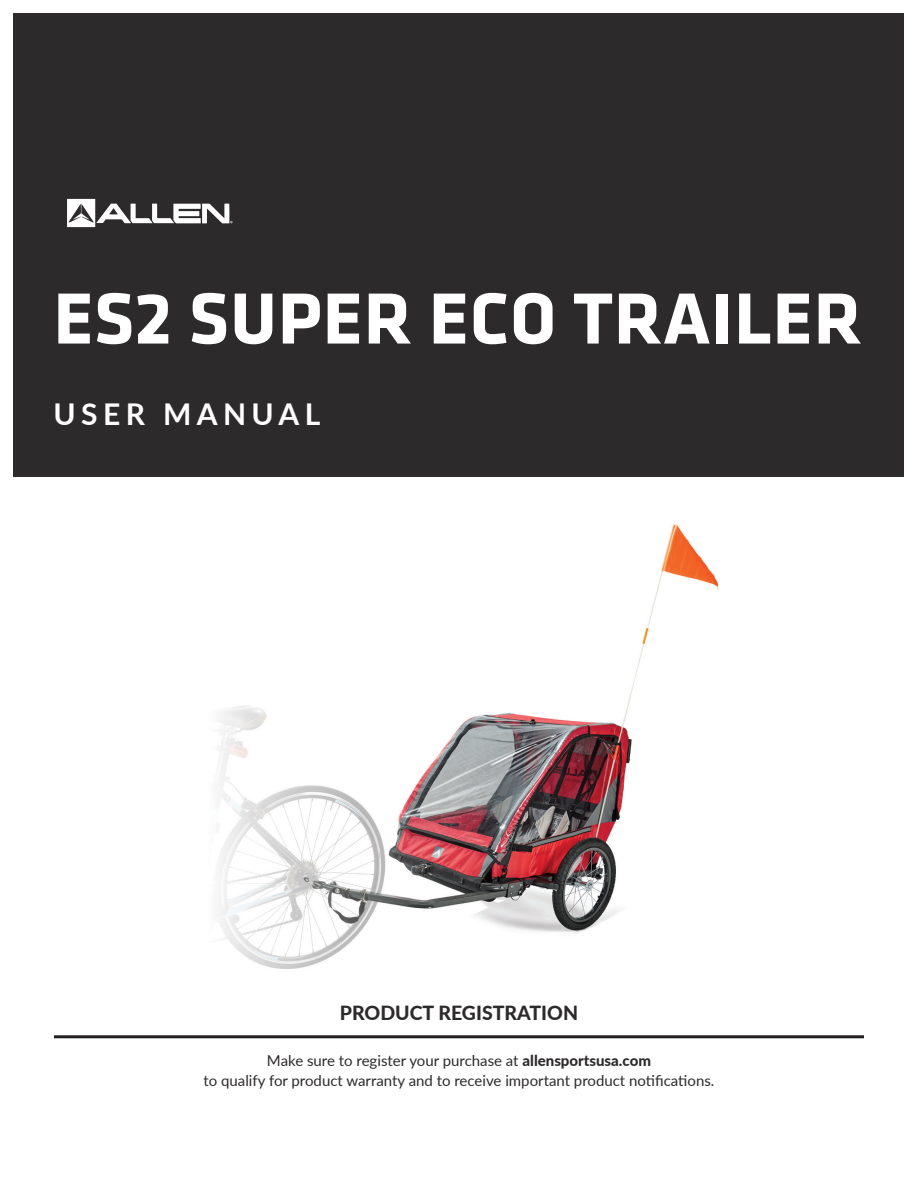
<style>
.page{position:relative;width:918px;height:1188px;background:#fff}
.page>*{position:absolute;margin:0;border:0;box-sizing:border-box;transform-origin:0 0}
.t1{font:700 75px "Klavika";letter-spacing:.015em;color:#fff}
.t2{font:700 30px "Lato";letter-spacing:.18em;color:#fff}
.Subheading_Centered{font:800 19.5px "Lato";color:#2d2a2b}
.Body_Centered{font:15px/19.5px "Lato";color:#2d2a2b;text-align:center}
.s1{font-weight:800}
</style>
<div class="page">
<div style="left:14px;top:14px;width:890px;height:463px;background:#2d2a2b"></div>
<svg style="left:67px;top:199px;width:166px;height:28px"></svg>
<img style="left:218px;top:524px;width:501px;height:445px">
<hr style="left:54px;top:1035px;width:810px;height:3px;background:#231f20">
<p class="t1" style="left:54px;top:277px;width:810px">ES2 SUPER ECO TRAILER</p>
<p class="t2" style="left:54px;top:392px;width:268px">USER MANUAL</p>
<p class="Subheading_Centered" style="left:340px;top:998px;width:240px">PRODUCT REGISTRATION</p>
<p class="Body_Centered" style="left:204px;top:1050px;width:512px">Make sure to register your purchase at <span class="s1">allensportsusa.com<br></span>to qualify for product warranty and to receive important product notifications.</p>
</div>
